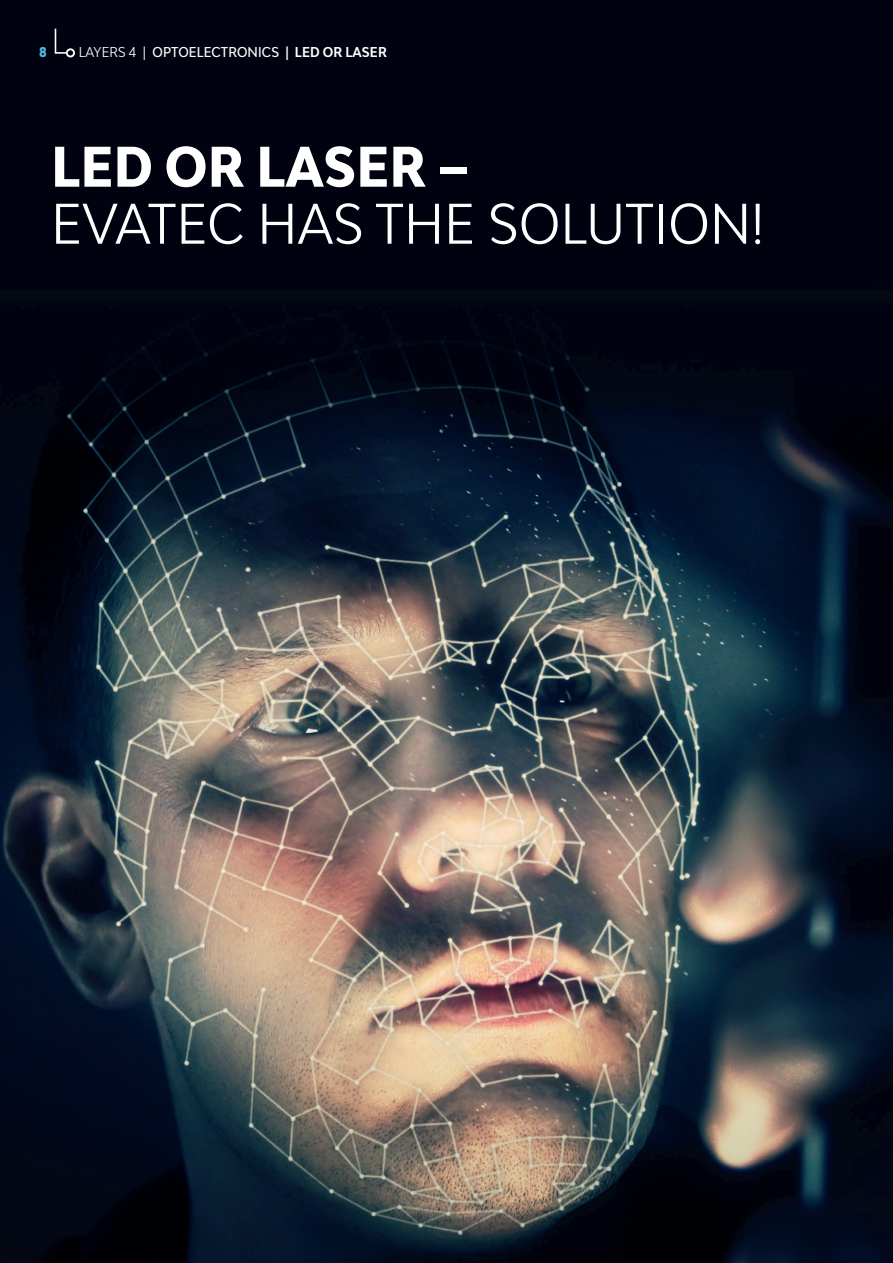
<style>
.page{position:relative;width:893px;height:1263px;background:#fff}
.page>*{position:absolute;margin:0;border:0;box-sizing:border-box;transform-origin:0 0}
.t1{font:condensed 54px/57px "Bw Modelica";letter-spacing:.01em;color:#fff}
.t2{font:500 condensed 13.5px "Bw Modelica";letter-spacing:.01em;color:#fff}
.t3{font:800 condensed 13.5px "Bw Modelica";color:#4dbbe9}
.s1{font-weight:400}
.s2{font-weight:700}
.s3{font-weight:800}
</style>
<div class="page">
<img style="left:0;top:0;width:893px;height:1263px">
<svg style="left:54px;top:27px;width:14px;height:27px"></svg>
<div style="left:66px;top:48px;width:9px;height:9px;border:2px solid #fff;border-radius:50%"></div>
<p class="t3" style="left:39px;top:44px;width:9px">8</p>
<p class="t2" style="left:79px;top:44px;width:310px"><span class="s1">LAYERS 4 |</span> OPTOELECTRONICS | <span class="s2">LED OR LASER</span></p>
<p class="t1" style="left:51px;top:137px;width:714px"><span class="s3">LED OR LASER –<br></span>EVATEC HAS THE SOLUTION!</p>
</div>
